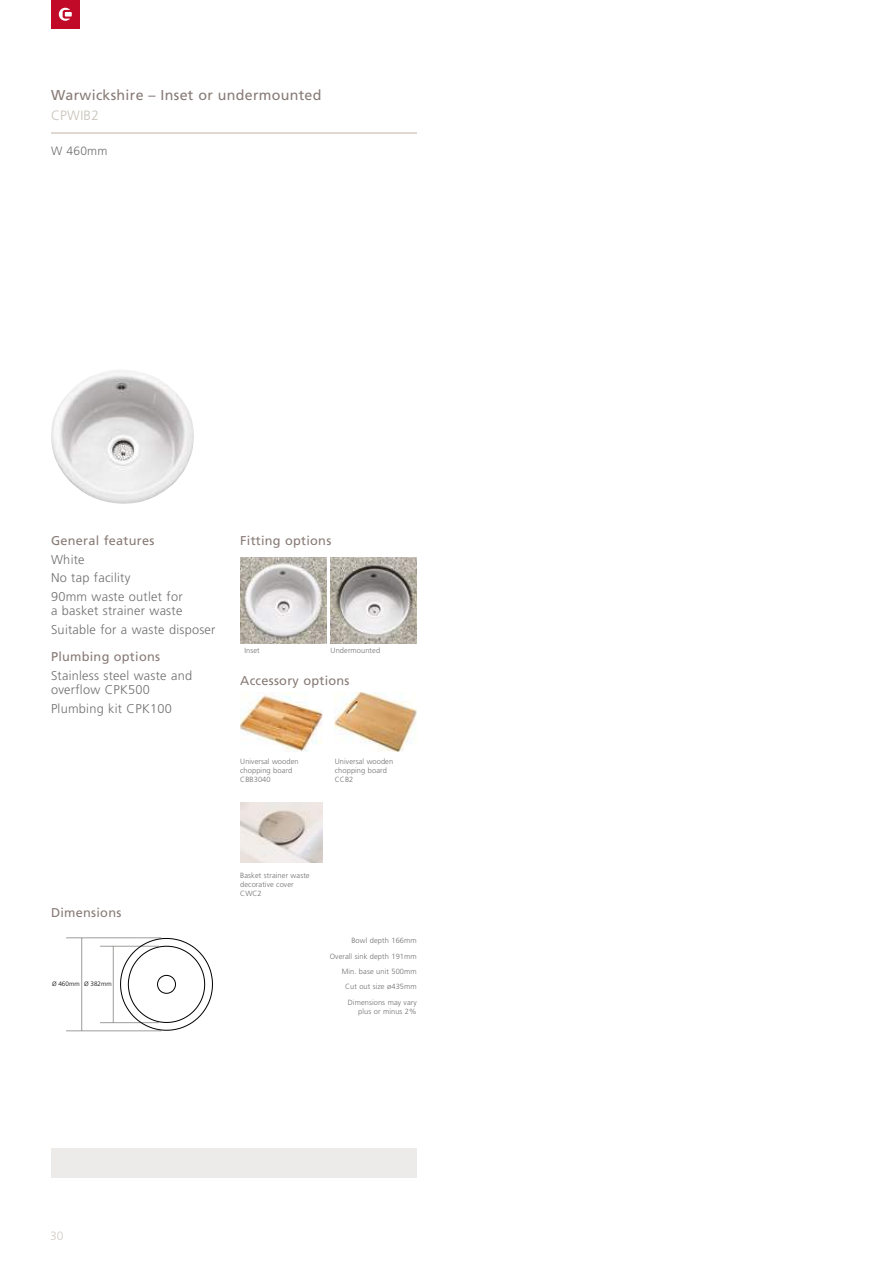
<style>
.page{position:relative;width:893px;height:1263px;background:#fff}
.page>*{position:absolute;margin:0;border:0;box-sizing:border-box;transform-origin:0 0}
.t1{font:14.25px "Frutiger";letter-spacing:.02em;color:#887b76}
.t2{font:300 13.5px "Frutiger";letter-spacing:.02em;color:#c7c1b8}
.t3{font:300 12.75px/18.5px "Frutiger";letter-spacing:.02em;color:#706f6f}
.t4{font:12.75px "Frutiger";letter-spacing:.02em;color:#887b76}
.t5{font:300 12px "Frutiger";letter-spacing:.02em;color:#706f6f}
.t6{font:300 12px "Frutiger";color:#d1cbc3}
.t7{font:300 7.5px/9px "Frutiger";letter-spacing:.01em;color:#706f6f}
.t8{font:300 6.3px "Frutiger";color:#000}
.s1{color:#aba39f}
</style>
<div class="page">
<div style="left:51px;top:0;width:29px;height:28px;background:#c10a27"></div>
<svg style="left:59px;top:8px;width:13px;height:13px"></svg>
<hr style="left:51px;top:132px;width:366px;height:1px;background:#dfd9d1">
<div style="left:51px;top:1148px;width:366px;height:30px;background:#edebea"></div>
<img style="left:51px;top:370px;width:143px;height:134px">
<img style="left:240px;top:692px;width:82px;height:60px">
<hr style="left:81px;top:938px;width:1px;height:92px;background:#9d9d9c">
<hr style="left:66px;top:937px;width:95px;height:1px;background:#9d9d9c">
<hr style="left:66px;top:1030px;width:95px;height:1px;background:#9d9d9c">
<hr style="left:113px;top:946px;width:1px;height:76px;background:#9d9d9c">
<hr style="left:100px;top:946px;width:59px;height:1px;background:#9d9d9c">
<hr style="left:100px;top:1022px;width:59px;height:1px;background:#9d9d9c">
<svg style="left:120px;top:938px;width:93px;height:93px"></svg>
<img style="left:240px;top:557px;width:86px;height:86px">
<img style="left:331px;top:557px;width:86px;height:86px">
<img style="left:335px;top:692px;width:82px;height:60px">
<img style="left:240px;top:803px;width:82px;height:59px">
<h1 class="t1" style="left:51px;top:87px;width:272px">Warwickshire – Inset or undermounted</h1>
<h2 class="t2" style="left:51px;top:108px;width:49px">CPWIB2</h2>
<h3 class="t5" style="left:51px;top:144px;width:58px">W 460mm</h3>
<h3 class="t4" style="left:51px;top:533px;width:105px">General features</h3>
<h3 class="t3" style="left:51px;top:550px;width:133px">White<br>No tap facility<br>90mm waste outlet for</h3>
<h3 class="t3" style="left:51px;top:601px;width:166px;line-height:19.2px">a basket strainer waste<br>Suitable for a waste disposer</h3>
<h3 class="t4" style="left:51px;top:649px;width:111px">Plumbing options</h3>
<h3 class="t3" style="left:51px;top:668px;width:143px;line-height:14.2px">Stainless steel waste and overflow CPK500</h3>
<h3 class="t3" style="left:51px;top:700px;width:122px">Plumbing kit CPK100</h3>
<h3 class="t4" style="left:240px;top:533px;width:93px">Fitting options</h3>
<p class="t7" style="left:244px;top:646px;width:17px">Inset</p>
<p class="t7" style="left:331px;top:646px;width:51px">Undermounted</p>
<h3 class="t4" style="left:240px;top:673px;width:111px">Accessory options<span class="s1">--</span></h3>
<p class="t7" style="left:240px;top:757px;width:60px">Universal wooden chopping board<br>CBB3040</p>
<p class="t7" style="left:335px;top:757px;width:60px">Universal wooden chopping board<br>CCB2</p>
<h3 class="t4" style="left:51px;top:905px;width:72px">Dimensions</h3>
<p class="t8" style="left:84px;top:981px;width:29px">Ø 382mm</p>
<p class="t8" style="left:52px;top:981px;width:29px">Ø 460mm</p>
<p class="t7" style="left:240px;top:871px;width:71px">Basket strainer waste decorative cover<br>CWC2</p>
<p class="t7" style="left:330px;top:933px;width:88px;line-height:15.3px;text-align:right">Bowl depth 166mm<br>Overall sink depth 191mm<br>Min. base unit 500mm<br>Cut out size ø435mm<br>Dimensions may vary</p>
<p class="t7" style="left:358px;top:1007px;width:60px">plus or minus 2%</p>
<h3 class="t6" style="left:50px;top:1229px;width:15px">30</h3>
</div>
